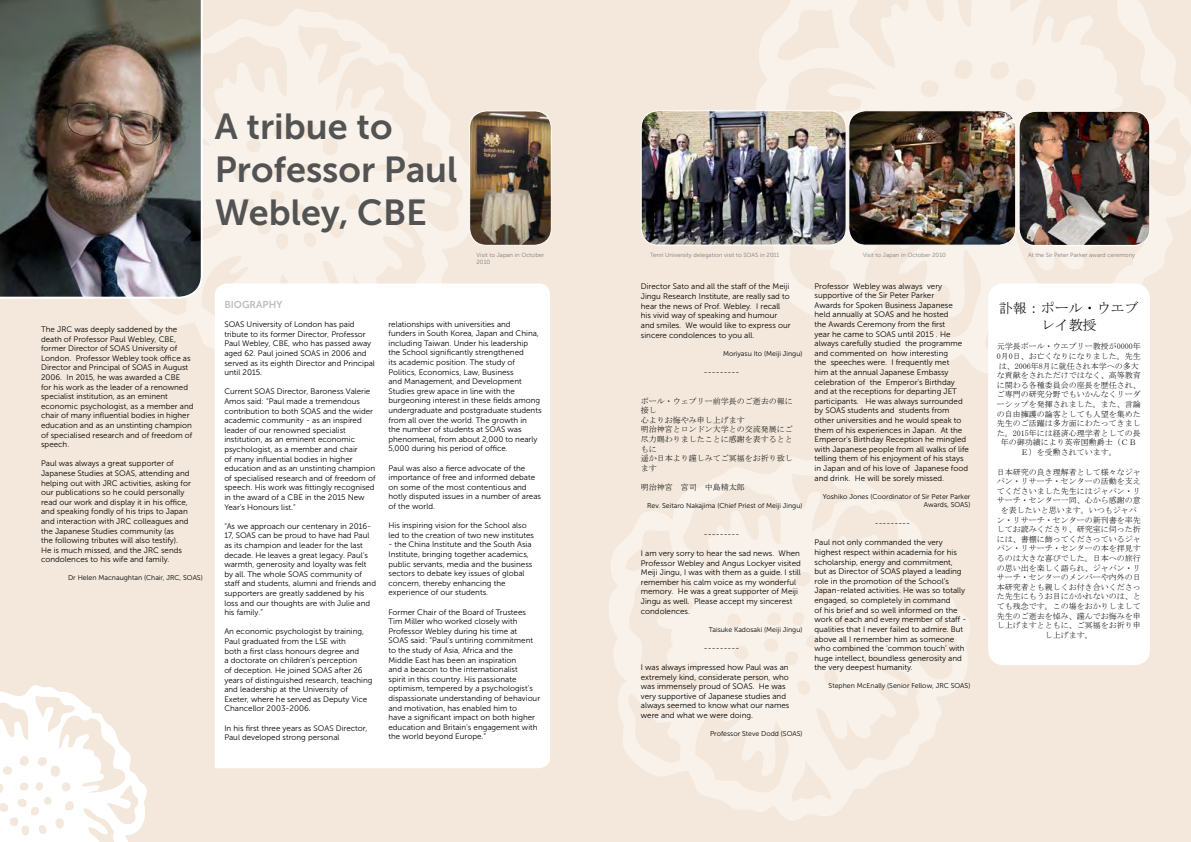
<style>
.page{position:relative;width:1191px;height:842px;background:#f3e8db}
.page>*{position:absolute;margin:0;border:0;box-sizing:border-box;transform-origin:0 0}
.t1{font:36px/43.2px "Museo Sans 700";color:#535353}
.t2{font:14px/16.8px "MS Mincho";color:#000;text-align:center}
.t3{font:10px "Museo Sans 700";color:#bebec1}
.t4{font:8px/9.6px "Museo Sans 300";color:#000}
.t5{font:8px/9.6px "MS Mincho";color:#000;text-align:center}
.t6{font:7px/8.4px "Museo Sans 300";color:#000;text-align:right}
.t7{font:6px/7.2px "Museo Sans 300";color:#807f83}
</style>
<div class="page">
<svg style="left:130px;top:9px;width:339px;height:340px;fill:#f8f2eb"></svg>
<svg style="left:609px;top:457px;width:361px;height:364px;fill:#f8f1ea"></svg>
<svg style="left:755px;top:0;width:436px;height:373px;fill:#f8f1ea"></svg>
<div style="left:215px;top:283px;width:335px;height:485px;background:#fff"></div>
<img style="left:0;top:0;width:204px;height:300px">
<div style="left:991px;top:287px;width:155px;height:374px;background:#fff;border-radius:11px"></div>
<div style="left:988px;top:283px;width:161px;height:382px;border:7px solid #fff;border-radius:11px"></div>
<svg style="left:0;top:685px;width:147px;height:157px"></svg>
<img style="left:469px;top:111px;width:82px;height:134px">
<div style="left:469px;top:111px;width:82px;height:135px;border:1px solid #fff;border-radius:17px"></div>
<img style="left:641px;top:111px;width:205px;height:134px">
<div style="left:641px;top:110px;width:205px;height:135px;border:1px solid #fff;border-radius:17px"></div>
<img style="left:1019px;top:111px;width:130px;height:134px">
<div style="left:1018px;top:111px;width:132px;height:135px;border:1px solid #fff;border-radius:17px"></div>
<img style="left:848px;top:111px;width:167px;height:134px">
<div style="left:848px;top:110px;width:168px;height:135px;border:1px solid #fff;border-radius:17px"></div>
<p class="t4" style="left:41px;top:324px;width:154px">The JRC was deeply saddened by the death of Professor Paul Webley, CBE, former Director of SOAS University of London. Professor Webley took office as Director and Principal of SOAS in August 2006. In 2015, he was awarded a CBE<br>for his work as the leader of a renowned specialist institution, as an eminent economic psychologist, as a member and chair of many influential bodies in higher education and as an unstinting champion of specialised research and of freedom of speech.</p>
<p class="t4" style="left:41px;top:459px;width:151px">Paul was always a great supporter of Japanese Studies at SOAS, attending and helping out with JRC activities, asking for our publications so he could personally read our work and display it in his office, and speaking fondly of his trips to Japan and interaction with JRC colleagues and the Japanese Studies community (as<br>the following tributes will also testify).<br>He is much missed, and the JRC sends condolences to his wife and family.</p>
<p class="t6" style="left:68px;top:574px;width:136px">Dr Helen Macnaughtan (Chair, JRC, SOAS)</p>
<h1 class="t1" style="left:215px;top:105px;width:244px">A tribue to<br>Professor Paul<br>Webley, CBE</h1>
<p class="t7" style="left:476px;top:252px;width:69px">Visit to Japan in October<br>2010</p>
<p class="t7" style="left:650px;top:252px;width:131px">Tenri University delegation visit to SOAS in 2011</p>
<p class="t7" style="left:862px;top:252px;width:85px">Visit to Japan in October 2010</p>
<p class="t7" style="left:1028px;top:251px;width:109px">At the Sir Peter Parker award ceremony</p>
<p class="t3" style="left:224px;top:299px;width:60px">BIOGRAPHY</p>
<p class="t4" style="left:224px;top:320px;width:152px">SOAS University of London has paid tribute to its former Director, Professor Paul Webley, CBE, who has passed away aged 62. Paul joined SOAS in 2006 and served as its eighth Director and Principal until 2015.</p>
<p class="t4" style="left:224px;top:387px;width:153px">Current SOAS Director, Baroness Valerie Amos said: “Paul made a tremendous contribution to both SOAS and the wider academic community - as an inspired leader of our renowned specialist institution, as an eminent economic psychologist, as a member and chair<br>of many influential bodies in higher education and as an unstinting champion of specialised research and of freedom of speech. His work was fittingly recognised in the award of a CBE in the 2015 New Year’s Honours list.”</p>
<p class="t4" style="left:224px;top:521px;width:153px">“As we approach our centenary in 2016- 17, SOAS can be proud to have had Paul as its champion and leader for the last decade. He leaves a great legacy. Paul’s warmth, generosity and loyalty was felt by all. The whole SOAS community of staff and students, alumni and friends and supporters are greatly saddened by his loss and our thoughts are with Julie and his family.”</p>
<p class="t4" style="left:224px;top:627px;width:150px">An economic psychologist by training, Paul graduated from the LSE with<br>both a first class honours degree and<br>a doctorate on children’s perception<br>of deception. He joined SOAS after 26 years of distinguished research, teaching and leadership at the University of Exeter, where he served as Deputy Vice Chancellor 2003-2006.</p>
<p class="t4" style="left:224px;top:723px;width:145px">In his first three years as SOAS Director,<br>Paul developed strong personal</p>
<p class="t4" style="left:388px;top:319px;width:155px">relationships with universities and<br>funders in South Korea, Japan and China, including Taiwan. Under his leadership the School significantly strengthened<br>its academic position. The study of Politics, Economics, Law, Business<br>and Management, and Development Studies grew apace in line with the burgeoning interest in these fields among undergraduate and postgraduate students from all over the world. The growth in<br>the number of students at SOAS was phenomenal, from about 2,000 to nearly 5,000 during his period of office.</p>
<p class="t4" style="left:388px;top:463px;width:154px">Paul was also a fierce advocate of the importance of free and informed debate on some of the most contentious and hotly disputed issues in a number of areas of the world.</p>
<p class="t4" style="left:388px;top:521px;width:147px">His inspiring vision for the School also led to the creation of two new institutes</p>
<p class="t4" style="left:388px;top:540px;width:145px">- the China Institute and the South Asia Institute, bringing together academics, public servants, media and the business sectors to debate key issues of global concern, thereby enhancing the experience of our students.</p>
<p class="t4" style="left:388px;top:607px;width:153px">Former Chair of the Board of Trustees Tim Miller who worked closely with Professor Webley during his time at<br>SOAS said: “Paul’s untiring commitment to the study of Asia, Africa and the<br>Middle East has been an inspiration<br>and a beacon to the internationalist<br>spirit in this country. His passionate optimism, tempered by a psychologist’s dispassionate understanding of behaviour and motivation, has enabled him to<br>have a significant impact on both higher education and Britain’s engagement with the world beyond Europe.”</p>
<p class="t4" style="left:641px;top:282px;width:151px">Director Sato and all the staff of the Meiji Jingu Research Institute, are really sad to hear the news of Prof. Webley. I recall his vivid way of speaking and humour and smiles. We would like to express our sincere condolences to you all.</p>
<p class="t6" style="left:723px;top:349px;width:81px">Moriyasu Ito (Meiji Jingu)</p>
<p class="t4" style="left:704px;top:367px;width:37px">---------</p>
<p class="t5" style="left:641px;top:396px;width:153px;text-align:left">ポール・ウェブリー前学長のご逝去の報に接し　<br>心よりお悔やみ申し上げます<br>明治神宮とロンドン大学との交流発展にご尽力賜わりましたことに感謝を表するとともに　<br>遥か日本より謹しみてご冥福をお祈り致します</p>
<p class="t5" style="left:641px;top:482px;width:105px">明治神宮　宮司　中島精太郎</p>
<p class="t6" style="left:647px;top:501px;width:157px">Rev. Seitaro Nakajima (Chief Priest of Meiji Jingu)</p>
<p class="t4" style="left:704px;top:529px;width:37px">---------</p>
<p class="t4" style="left:641px;top:548px;width:162px">I am very sorry to hear the sad news. When Professor Webley and Angus Lockyer visited Meiji Jingu, I was with them as a guide. I still remember his calm voice as my wonderful memory. He was a great supporter of Meiji Jingu as well. Please accept my sincerest condolences.</p>
<p class="t6" style="left:709px;top:625px;width:95px">Taisuke Kadosaki (Meiji Jingu)</p>
<p class="t4" style="left:704px;top:643px;width:37px">---------</p>
<p class="t4" style="left:641px;top:662px;width:150px">I was always impressed how Paul was an extremely kind, considerate person, who was immensely proud of SOAS. He was very supportive of Japanese studies and always seemed to know what our names were and what we were doing.</p>
<p class="t6" style="left:710px;top:729px;width:94px">Professor Steve Dodd (SOAS)</p>
<p class="t4" style="left:814px;top:281px;width:156px">Professor Webley was always very supportive of the Sir Peter Parker<br>Awards for Spoken Business Japanese held annually at SOAS and he hosted<br>the Awards Ceremony from the first<br>year he came to SOAS until 2015 . He always carefully studied the programme and commented on how interesting<br>the speeches were. I frequently met<br>him at the annual Japanese Embassy celebration of the Emperor’s Birthday and at the receptions for departing JET participants. He was always surrounded by SOAS students and students from other universities and he would speak to them of his experiences in Japan. At the Emperor’s Birthday Reception he mingled with Japanese people from all walks of life telling them of his enjoyment of his stays in Japan and of his love of Japanese food and drink. He will be sorely missed.</p>
<p class="t6" style="left:823px;top:492px;width:149px">Yoshiko Jones (Coordinator of Sir Peter Parker<br>Awards, SOAS)</p>
<p class="t4" style="left:874px;top:519px;width:37px">---------</p>
<p class="t4" style="left:814px;top:538px;width:153px">Paul not only commanded the very highest respect within academia for his scholarship, energy and commitment, but as Director of SOAS played a leading role in the promotion of the School’s Japan-related activities. He was so totally engaged, so completely in command<br>of his brief and so well informed on the work of each and every member of staff - qualities that I never failed to admire. But above all I remember him as someone who combined the ‘common touch’ with huge intellect, boundless generosity and the very deepest humanity.</p>
<p class="t6" style="left:828px;top:682px;width:143px">Stephen McEnally (Senior Fellow, JRC SOAS)</p>
<h2 class="t2" style="left:998px;top:300px;width:141px">訃報：ポール・ウエブレイ教授</h2>
<p class="t5" style="left:996px;top:342px;width:145px">元学長ポール・ウエブリー教授が0000年<br>0月0日、お亡くなりになりました。先生は、2006年8月に就任され本学への多大な貢献をされただけではなく、高等教育に関わる各種委員会の座長を歴任され、ご専門の研究分野でもいかんなくリーダーシップを発揮されました。また、言論の自由擁護の論客としても人望を集めた先生のご活躍は多方面にわたってきました。2015年には経済心理学者としての長年の御功績により英帝国勲爵士（ＣＢ<br>Ｅ）を受勲されています。</p>
<p class="t5" style="left:996px;top:467px;width:145px">日本研究の良き理解者として様々なジャパン・リサーチ・センターの活動を支えてくださいました先生にはジャパン・リサーチ・センター一同、心から感謝の意を表したいと思います。いつもジャパン・リサーチ・センターの新刊書を率先してお読みくださり、研究室に伺った折には、書棚に飾ってくださっているジャパン・リサーチ・センターの本を拝見するのは大きな喜びでした。日本への旅行の思い出を楽しく語られ、ジャパン・リサーチ・センターのメンバーや内外の日本研究者とも親しくお付き合いくださった先生にもうお目にかかれないのは、とても残念です。この場をおかりしまして先生のご逝去を悼み、謹んでお悔みを申し上げますとともに、ご冥福をお祈り申し上げます。</p>
</div>
